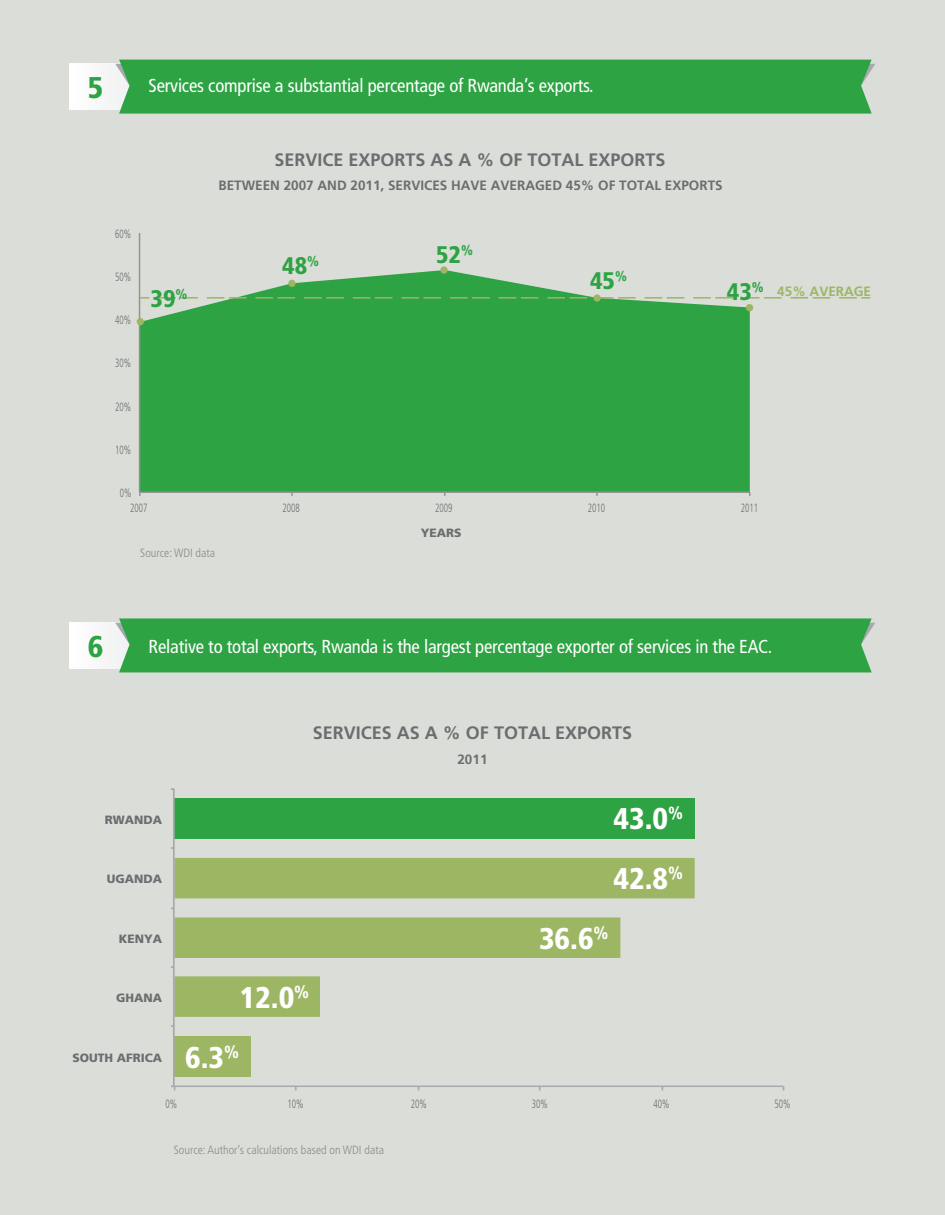
<style>
.page{position:relative;width:945px;height:1215px;background:#dbded8}
.page>*{position:absolute;margin:0;border:0;box-sizing:border-box;transform-origin:0 0}
.t1{font:900 condensed 30px/60px "Frutiger LT Std";color:#fff}
.t2{font:900 condensed 30px "Frutiger LT Std";color:#2da343}
.t3{font:900 condensed 24px "Frutiger LT Std";color:#2da343}
.t4{font:condensed 18.75px "Frutiger LT Std";letter-spacing:-.01em;color:#fff}
.t5{font:700 18px "Frutiger LT Std";color:#6c6d70}
.t6{font:700 13.5px "Frutiger LT Std";color:#6c6d70}
.t7{font:700 13.5px "Frutiger LT Std";color:#9db664}
.t8{font:300 condensed 12px "Frutiger LT Std";color:#6c6d70;scale:.75 1}
.t9{font:300 condensed 12px "Frutiger LT Std";color:#848e87}
.t10{font:900 12px "Frutiger LT Std";color:#6c6d70}
</style>
<div class="page">
<div style="left:174px;top:1036px;width:76px;height:41px;background:#9db664"></div>
<div style="left:174px;top:798px;width:521px;height:41px;background:#2da343"></div>
<svg style="left:175px;top:858px;width:520px;height:159px;fill:#9db664"></svg>
<hr style="left:174px;top:1086px;width:610px;height:1px;background:#a8a9ad">
<hr style="left:173px;top:789px;width:2px;height:297px;background:#a8a9ad">
<svg style="left:140px;top:270px;width:610px;height:221px;background:#3da851"></svg>
<svg style="left:140px;top:297px;width:730px;height:2px"></svg>
<hr style="left:139px;top:233px;width:1px;height:259px;background:#949393">
<hr style="left:140px;top:491px;width:610px;height:2px;background:#949393">
<div style="left:288px;top:280px;width:8px;height:7px;background:#9db664;border-radius:50%"></div>
<div style="left:440px;top:266px;width:8px;height:8px;background:#9db664;border-radius:50%"></div>
<div style="left:594px;top:294px;width:7px;height:8px;background:#9db664;border-radius:50%"></div>
<div style="left:746px;top:304px;width:7px;height:7px;background:#9db664;border-radius:50%"></div>
<div style="left:137px;top:318px;width:7px;height:7px;background:#9db664;border-radius:50%"></div>
<div style="left:70px;top:64px;width:99px;height:45px;background:#f9f9f9"></div>
<div style="left:115px;top:60px;width:760px;height:54px;background:#2da343"></div>
<div style="left:70px;top:623px;width:99px;height:45px;background:#f9f9f9"></div>
<div style="left:115px;top:618px;width:760px;height:54px;background:#2da343"></div>
<h1 class="t2" style="left:88px;top:70px;width:17px">5</h1>
<p class="t4" style="left:149px;top:75px;width:447px">Services comprise a substantial percentage of Rwanda’s exports.</p>
<p class="t5" style="left:274px;top:149px;width:393px">SERVICE EXPORTS AS A % OF TOTAL EXPORTS</p>
<p class="t6" style="left:219px;top:178px;width:506px">BETWEEN 2007 AND 2011, SERVICES HAVE AVERAGED 45% OF TOTAL EXPORTS</p>
<p class="t8" style="left:115px;top:227px;width:23px">60%</p>
<p class="t8" style="left:115px;top:270px;width:23px">50%</p>
<p class="t8" style="left:115px;top:313px;width:23px">40%</p>
<p class="t8" style="left:115px;top:356px;width:23px">30%</p>
<p class="t8" style="left:115px;top:400px;width:23px">20%</p>
<p class="t8" style="left:115px;top:443px;width:23px">10%</p>
<p class="t8" style="left:120px;top:486px;width:17px">0%</p>
<p class="t3" style="left:151px;top:284px;width:38px">39<sup>%</sup></p>
<p class="t3" style="left:282px;top:252px;width:38px">48<sup>%</sup></p>
<p class="t3" style="left:436px;top:240px;width:38px">52<sup>%</sup></p>
<p class="t3" style="left:590px;top:266px;width:38px">45<sup>%</sup></p>
<p class="t3" style="left:727px;top:277px;width:38px">43<sup>%</sup></p>
<p class="t8" style="left:130px;top:501px;width:25px">2007</p>
<p class="t8" style="left:283px;top:501px;width:25px">2008</p>
<p class="t8" style="left:435px;top:501px;width:25px">2009</p>
<p class="t8" style="left:588px;top:501px;width:25px">2010</p>
<p class="t8" style="left:741px;top:501px;width:25px">2011</p>
<p class="t10" style="left:421px;top:525px;width:42px">YEARS</p>
<p class="t9" style="left:140px;top:546px;width:76px">Source: WDI data</p>
<p class="t7" style="left:777px;top:283px;width:95px">45% AVERAGE</p>
<h1 class="t2" style="left:88px;top:629px;width:17px">6</h1>
<p class="t4" style="left:149px;top:635px;width:625px">Relative to total exports, Rwanda is the largest percentage exporter of services in the EAC.</p>
<p class="t5" style="left:313px;top:722px;width:321px">SERVICES AS A % OF TOTAL EXPORTS</p>
<p class="t6" style="left:457px;top:751px;width:32px">2011</p>
<p class="t10" style="left:105px;top:812px;width:59px">RWANDA</p>
<h1 class="t1" style="left:614px;top:788px;width:71px">43.0<sup>%<br></sup>42.8<sup>%</sup></h1>
<h1 class="t1" style="left:539px;top:909px;width:71px">36.6<sup>%</sup></h1>
<h1 class="t1" style="left:240px;top:968px;width:71px">12.0<sup>%</sup></h1>
<h1 class="t1" style="left:185px;top:1028px;width:55px">6.3<sup>%</sup></h1>
<p class="t10" style="left:107px;top:872px;width:57px">UGANDA</p>
<p class="t10" style="left:119px;top:931px;width:45px">KENYA</p>
<p class="t10" style="left:116px;top:991px;width:48px">GHANA</p>
<p class="t10" style="left:72px;top:1051px;width:91px">SOUTH AFRICA</p>
<p class="t8" style="left:165px;top:1097px;width:17px">0%</p>
<p class="t8" style="left:288px;top:1097px;width:23px">10%</p>
<p class="t8" style="left:411px;top:1097px;width:23px">20%</p>
<p class="t8" style="left:532px;top:1097px;width:23px">30%</p>
<p class="t8" style="left:653px;top:1097px;width:23px">40%</p>
<p class="t8" style="left:774px;top:1097px;width:23px">50%</p>
<p class="t9" style="left:174px;top:1143px;width:212px">Source: Author’s calculations based on WDI data</p>
</div>
